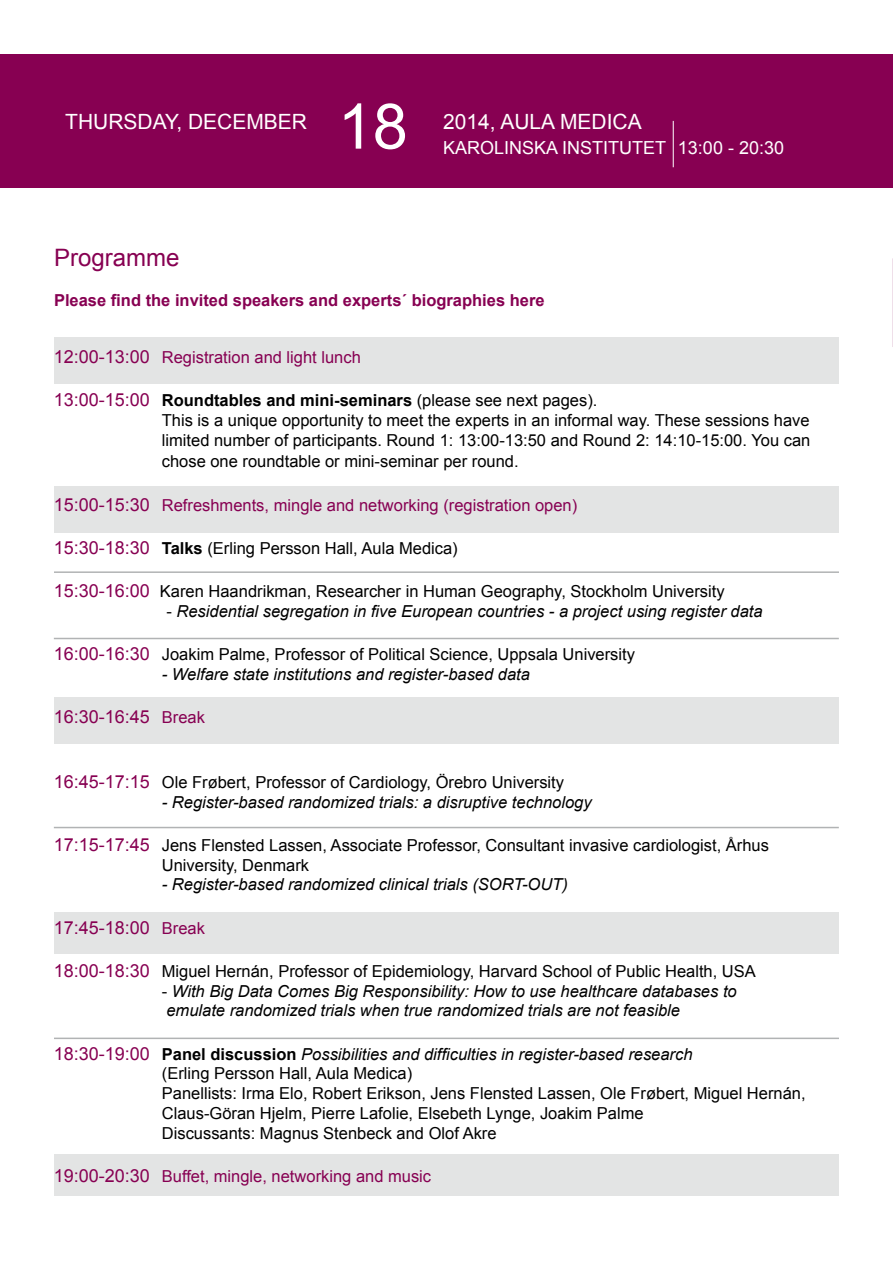
<style>
.page{position:relative;width:893px;height:1263px;background:#fff}
.page>*{position:absolute;margin:0;border:0;box-sizing:border-box;transform-origin:0 0}
.t1{font:63px "Arial";color:#fff}
.t2{font:24px "Arial";color:#870052}
.t3{font:21px "Arial";color:#fff}
.t4{font:18px "Arial";color:#870052}
.t5{font:18px "Arial";color:#fff}
.t6{font:16.5px/19.8px "Arial";color:#000}
.t7{font:italic 16.5px/19.8px "Arial";color:#000}
.t8{font:16.5px "Arial";color:#870052}
.t9{font:700 16.5px "Arial";color:#870052}
.s1{font-size:18px}
.s2{font-size:18px;color:#870052}
.s3{font-weight:700}
.s4{font-style:normal}
.s5{font-size:16.5px}
.s6{font-style:italic}
</style>
<div class="page">
<div style="left:54px;top:337px;width:785px;height:46px;background:#e3e4e4"></div>
<div style="left:54px;top:1154px;width:785px;height:41px;background:#e3e4e4"></div>
<div style="left:54px;top:486px;width:785px;height:46px;background:#e3e4e4"></div>
<div style="left:54px;top:913px;width:785px;height:41px;background:#e3e4e4"></div>
<div style="left:54px;top:698px;width:785px;height:46px;background:#e3e4e4"></div>
<div style="left:0;top:54px;width:893px;height:134px;background:#870052"></div>
<hr style="left:54px;top:571px;width:785px;height:2px;background:#b1b3b4">
<hr style="left:54px;top:827px;width:785px;height:1px;background:#b1b3b4">
<hr style="left:673px;top:121px;width:1px;height:46px;background:#fff">
<hr style="left:54px;top:1037px;width:785px;height:2px;background:#b1b3b4">
<hr style="left:54px;top:638px;width:785px;height:1px;background:#b1b3b4">
<svg style="left:892px;top:258px;width:1px;height:89px"></svg>
<h1 class="t1" style="left:338px;top:85px;width:72px">18</h1>
<p class="t3" style="left:65px;top:108px;width:243px">THURSDAY, DECEMBER</p>
<p class="t3" style="left:443px;top:108px;width:200px">2014, AULA MEDICA</p>
<p class="t5" style="left:443px;top:136px;width:342px">KAROLINSKA INSTITUTET 13:00 - 20:30</p>
<h2 class="t2" style="left:54px;top:242px;width:127px">Programme</h2>
<p class="t9" style="left:54px;top:289px;width:492px">Please find the invited speakers and experts´ biographies here</p>
<p class="t8" style="left:54px;top:346px;width:309px"><span class="s1">12:00-13:00</span> Registration and light lunch</p>
<p class="t6" style="left:162px;top:391px;width:650px;text-indent:-108px"><span class="s2">13:00-15:00</span> <span class="s3">Roundtables and mini-seminars</span> (please see next pages).<br>This is a unique opportunity to meet the experts in an informal way. These sessions have limited number of participants. Round 1: 13:00-13:50 and Round 2: 14:10-15:00. You can</p>
<p class="t6" style="left:162px;top:452px;width:358px">chose one roundtable or mini-seminar per round.</p>
<p class="t8" style="left:54px;top:494px;width:525px"><span class="s1">15:00-15:30</span> Refreshments, mingle and networking (registration open)</p>
<p class="t6" style="left:54px;top:538px;width:405px"><span class="s2">15:30-18:30</span> <span class="s3">Talks</span> (Erling Persson Hall, Aula Medica)</p>
<p class="t6" style="left:54px;top:581px;width:672px"><span class="s2">15:30-16:00</span> Karen Haandrikman, Researcher in Human Geography, Stockholm University</p>
<p class="t7" style="left:166px;top:601px;width:598px"><span class="s4">-</span> Residential segregation in five European countries - a project using register data</p>
<p class="t6" style="left:54px;top:644px;width:583px"><span class="s2">16:00-16:30</span> Joakim Palme, Professor of Political Science, Uppsala University</p>
<p class="t7" style="left:162px;top:664px;width:370px">- Welfare state institutions and register-based data</p>
<p class="t4" style="left:54px;top:705px;width:153px">16:30-16:45 <span class="s5">Break</span></p>
<p class="t6" style="left:54px;top:772px;width:512px"><span class="s2">16:45-17:15</span> Ole Frøbert, Professor of Cardiology, Örebro University</p>
<p class="t7" style="left:162px;top:792px;width:431px">- Register-based randomized trials: a disruptive technology</p>
<p class="t6" style="left:162px;top:835px;width:609px;text-indent:-108px"><span class="s2">17:15-17:45</span> Jens Flensted Lassen, Associate Professor, Consultant invasive cardiologist, Århus<br>University, Denmark</p>
<p class="t7" style="left:162px;top:875px;width:407px">- Register-based randomized clinical trials (SORT-OUT)</p>
<p class="t4" style="left:54px;top:915px;width:153px">17:45-18:00 <span class="s5">Break</span></p>
<p class="t6" style="left:54px;top:961px;width:703px"><span class="s2">18:00-18:30</span> Miguel Hernán, Professor of Epidemiology, Harvard School of Public Health, USA</p>
<p class="t7" style="left:162px;top:981px;width:576px"><span class="s4">-</span> With Big Data Comes Big Responsibility: How to use healthcare databases to emulate randomized trials when true randomized trials are not feasible</p>
<p class="t6" style="left:162px;top:1044px;width:645px;text-indent:-108px"><span class="s2">18:30-19:00</span> <span class="s3">Panel discussion</span> <span class="s6">Possibilities and difficulties in register-based research<br></span>(Erling Persson Hall, Aula Medica)<br>Panellists: Irma Elo, Robert Erikson, Jens Flensted Lassen, Ole Frøbert, Miguel Hernán, Claus-Göran Hjelm, Pierre Lafolie, Elsebeth Lynge, Joakim Palme<br>Discussants: Magnus Stenbeck and Olof Akre</p>
<p class="t8" style="left:54px;top:1165px;width:379px"><span class="s1">19:00-20:30</span> Buffet, mingle, networking and music</p>
</div>
